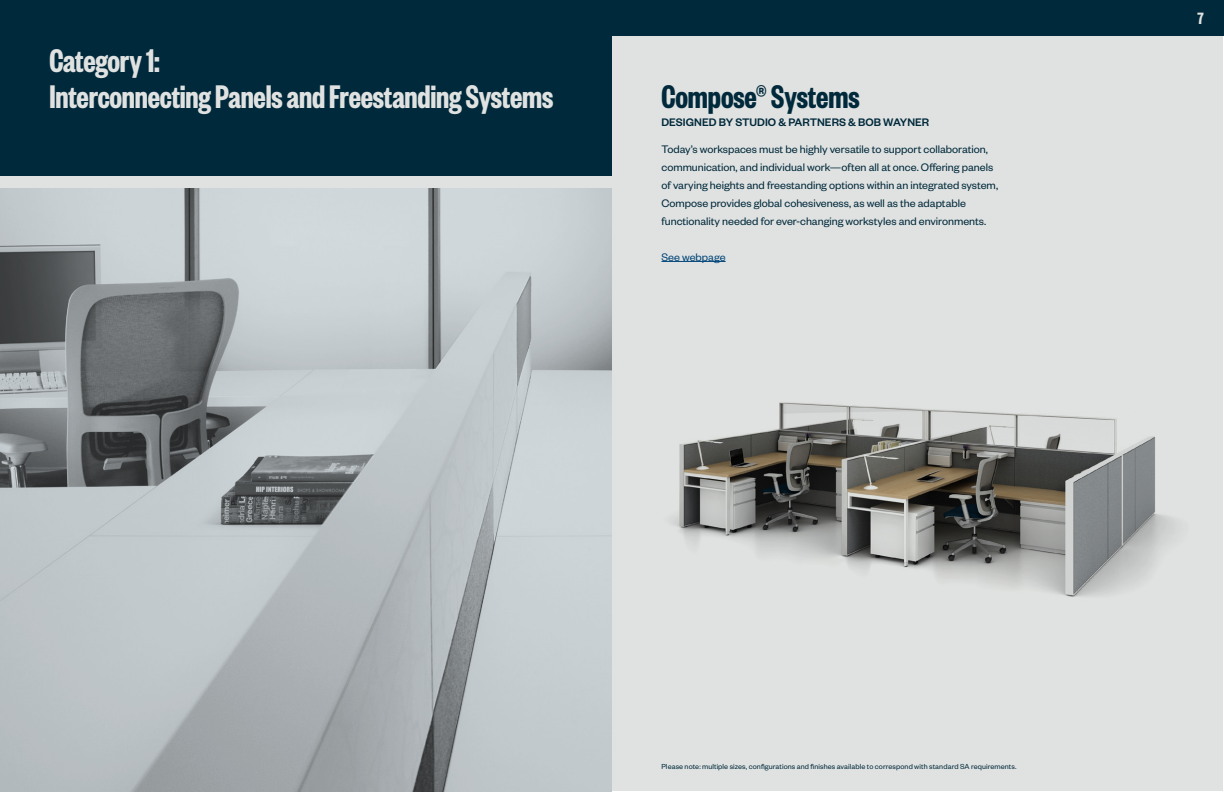
<style>
.page{position:relative;width:1224px;height:792px;background:#fff}
.page>*{position:absolute;margin:0;border:0;box-sizing:border-box;transform-origin:0 0}
.t1{font:600 36px/36px "Founders Grotesk X Cond";letter-spacing:-.005em;color:#e0e2e1}
.t2{font:600 36px "Founders Grotesk X Cond";letter-spacing:-.005em;color:#00293b}
.t3{font:600 18px "Founders Grotesk X Cond";color:#e0e2e1}
.t4{font:12px/18px "Founders Grotesk";color:#00293b}
.t5{font:500 12px "Founders Grotesk";color:#00293b}
.t6{font:12px "Founders Grotesk";color:#004578}
.t7{font:8px "Founders Grotesk";letter-spacing:.01em;color:#00293b}
</style>
<div class="page">
<div style="left:0;top:0;width:1223px;height:791px;background:#e0e2e1"></div>
<div style="left:607px;top:0;width:617px;height:36px;background:#00293b"></div>
<div style="left:0;top:0;width:612px;height:176px;background:#00293b"></div>
<svg style="left:0;top:188px;width:612px;height:604px;background:#afb6b9"></svg>
<hr style="left:662px;top:261px;width:64px;height:1px;background:#004578">
<img style="left:673px;top:402px;width:503px;height:195px">
<h1 class="t1" style="left:50px;top:41px;width:505px">Category 1:<br>Interconnecting Panels and Freestanding Systems</h1>
<h1 class="t2" style="left:662px;top:75px;width:200px">Compose® Systems</h1>
<p class="t5" style="left:662px;top:114px;width:269px">DESIGNED BY STUDIO &amp; PARTNERS &amp; BOB WAYNER</p>
<p class="t4" style="left:662px;top:139px;width:338px">Today’s workspaces must be highly versatile to support collaboration, communication, and individual work—often all at once. Offering panels of varying heights and freestanding options within an integrated system, Compose provides global cohesiveness, as well as the adaptable functionality needed for ever-changing workstyles and environments.</p>
<p class="t6" style="left:662px;top:249px;width:66px">See webpage</p>
<h2 class="t3" style="left:1197px;top:7px;width:8px">7</h2>
<p class="t7" style="left:662px;top:762px;width:357px">Please note: multiple sizes, configurations and finishes available to correspond with standard SA requirements.</p>
</div>
